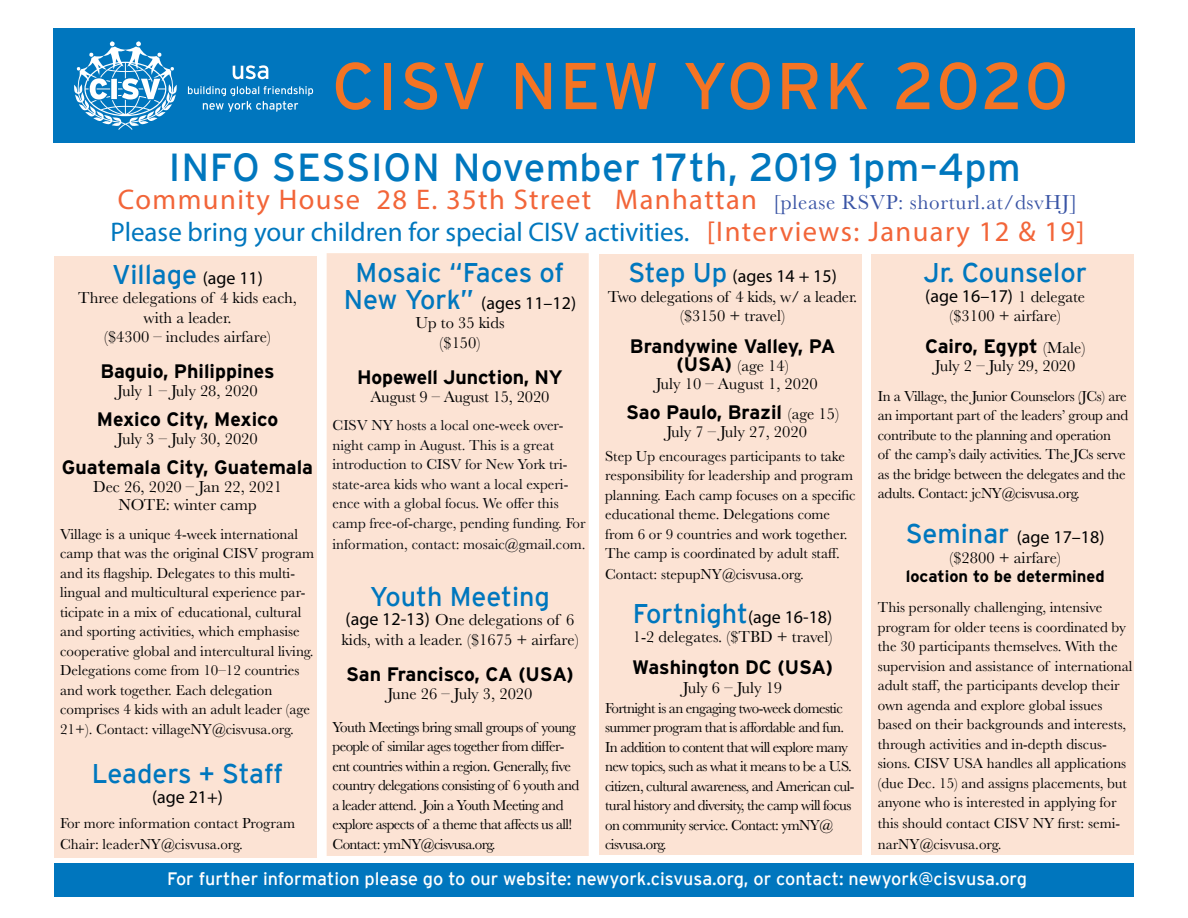
<style>
.page{position:relative;width:1188px;height:918px;background:#fff}
.page>*{position:absolute;margin:0;border:0;box-sizing:border-box;transform-origin:0 0}
.t1{font:66px "Interstate";letter-spacing:.03em;color:#f47424}
.t2{font:39px "Interstate";letter-spacing:.01em;color:#0077be}
.t3{font:28.5px "Myriad Pro";letter-spacing:.05em;color:#f26539}
.t4{font:27px "Myriad Pro";color:#0077be}
.t5{font:27px "Interstate";color:#0077be}
.t6{font:700 19.5px "Interstate";color:#000}
.t7{font:18px "Myriad Pro";color:#000}
.t8{font:18px "Interstate";color:#fff}
.t9{font:16.5px/19.5px "Baskerville";color:#000;text-align:center}
.t10{font:700 16.5px "Interstate";color:#000}
.t11{font:15px/19.5px "Baskerville";color:#000}
.t12{font:15px/19.5px "Baskerville";letter-spacing:-.04em;color:#000}
.t13{font:15px/19.5px "Baskerville";color:#06080c}
.t14{font:15px/19.5px "Baskerville";letter-spacing:-.02em;color:#000}
.s1{font-family:"Baskerville";font-size:21px;color:#3954a5}
.s2{font-size:28.5px;color:#f26539}
.s3{font-family:"Myriad Pro";font-size:18px;color:#000}
.s4{font-family:"Interstate";font-size:27px;color:#0077be}
.s5{font-family:"Myriad Pro";font-size:18px}
.s6{font-family:"Interstate";font-weight:700;font-size:19.5px}
.s7{font-family:"Baskerville";font-weight:400;font-size:16.5px}
.s8{font-family:"Baskerville";font-size:16.5px}
</style>
<div class="page">
<div style="left:54px;top:864px;width:1080px;height:33px;background:#0076be"></div>
<div style="left:872px;top:254px;width:262px;height:601px;background:#fce3d4"></div>
<div style="left:599px;top:254px;width:262px;height:601px;background:#fce3d4"></div>
<div style="left:53px;top:28px;width:1082px;height:115px;background:#0076be"></div>
<svg style="left:233px;top:65px;width:35px;height:14px"></svg>
<svg style="left:188px;top:86px;width:125px;height:26px"></svg>
<svg style="left:74px;top:41px;width:103px;height:89px"></svg>
<div style="left:55px;top:256px;width:262px;height:602px;background:#fce3d4"></div>
<div style="left:327px;top:253px;width:262px;height:603px;background:#fce3d4"></div>
<h1 class="t1" style="left:332px;top:49px;width:738px">CISV NEW YORK 2020</h1>
<h2 class="t2" style="left:169px;top:145px;width:853px">INFO SESSION November 17th, 2019 1pm–4pm</h2>
<h3 class="t3" style="left:118px;top:182px;width:961px">Community House 28 E. 35th Street Manhattan <span class="s1">[please RSVP: shorturl.at/dsvHJ]</span></h3>
<h3 class="t4" style="left:111px;top:215px;width:976px">Please bring your children for special CISV activities. <span class="s2">[Interviews: January 12 &amp; 19]</span></h3>
<h3 class="t5" style="left:112px;top:259px;width:152px">Village <span class="s3">(age 11)</span></h3>
<p class="t9" style="left:78px;top:289px;width:221px">Three delegations of 4 kids each, with a leader.<br>($4300 – includes airfare)</p>
<h3 class="t6" style="left:100px;top:361px;width:176px">Baguio, Philippines</h3>
<p class="t9" style="left:117px;top:382px;width:142px">July 1 – July 28, 2020</p>
<h3 class="t6" style="left:97px;top:409px;width:183px">Mexico City, Mexico</h3>
<p class="t9" style="left:117px;top:430px;width:142px">July 3 – July 30, 2020</p>
<h3 class="t6" style="left:62px;top:457px;width:253px">Guatemala City, Guatemala</h3>
<p class="t9" style="left:93px;top:478px;width:190px;line-height:18px">Dec 26, 2020 – Jan 22, 2021<br>NOTE: winter camp</p>
<p class="t11" style="left:60px;top:525px;width:256px">Village is a unique 4-week international camp that was the original CISV program and its flagship. Delegates to this multi&shy;lingual and multicultural experience par&shy;ticipate in a mix of educational, cultural and sporting activities, which emphasise cooperative global and intercultural living.<br>Delegations come from 10–12 countries and work together. Each delegation comprises 4 kids with an adult leader (age 21+). Contact: villageNY@cisvusa.org.</p>
<h3 class="t5" style="left:92px;top:759px;width:193px">Leaders + Staff</h3>
<p class="t7" style="left:152px;top:786px;width:72px">(age 21+)</p>
<p class="t11" style="left:60px;top:813px;width:236px;line-height:21px">For more information contact Program<br>Chair: leaderNY@cisvusa.org.</p>
<h3 class="t5" style="left:356px;top:257px;width:210px">Mosaic “Faces of</h3>
<p class="t7" style="left:344px;top:292px;width:234px"><span class="s4">New York”</span> (ages 11–12)</p>
<p class="t9" style="left:415px;top:314px;width:91px">Up to 35 kids ($150)</p>
<h3 class="t6" style="left:357px;top:366px;width:207px">Hopewell Junction, NY</h3>
<p class="t9" style="left:371px;top:387px;width:180px">August 9 – August 15, 2020</p>
<p class="t13" style="left:333px;top:416px;width:255px">CISV NY hosts a local one-week over&shy;night camp in August. This is a great introduction to CISV for New York tri&shy;state-area kids who want a local experi&shy;ence with a global focus. We offer this camp free-of-charge, pending funding. For</p>
<p class="t13" style="left:333px;top:535px;width:255px">information, contact: mosaic@gmail.com.</p>
<h3 class="t5" style="left:370px;top:581px;width:182px">Youth Meeting</h3>
<p class="t9" style="left:341px;top:611px;width:239px;text-align:left"><span class="s5">(age 12-13)</span> One delegations of 6 kids, with a leader. ($1675 + airfare)</p>
<h3 class="t6" style="left:346px;top:663px;width:229px">San Francisco, CA (USA)</h3>
<p class="t9" style="left:388px;top:684px;width:146px">June 26 – July 3, 2020</p>
<p class="t12" style="left:333px;top:718px;width:248px">Youth Meetings bring small groups of young people of similar ages together from differ&shy;ent countries within a region. Generally, five country delegations consisting of 6 youth and a leader attend. Join a Youth Meeting and explore aspects of a theme that affects us all!<br>Contact: ymNY@cisvusa.org.</p>
<p class="t7" style="left:628px;top:265px;width:210px"><span class="s4">Step Up</span> (ages 14 + 15)</p>
<p class="t9" style="left:608px;top:287px;width:251px">Two delegations of 4 kids, w/ a leader. ($3150 + travel)</p>
<h3 class="t6" style="left:630px;top:335px;width:207px">Brandywine Valley, PA</h3>
<p class="t9" style="left:656px;top:357px;width:163px;line-height:18px"><span class="s6">(USA)</span> (age 14)<br>July 10 – August 1, 2020</p>
<h3 class="t6" style="left:626px;top:401px;width:214px">Sao Paulo, Brazil <span class="s7">(age 15)</span></h3>
<p class="t9" style="left:666px;top:422px;width:142px">July 7 – July 27, 2020</p>
<p class="t11" style="left:605px;top:447px;width:252px">Step Up encourages participants to take responsibility for leadership and program planning. Each camp focuses on a specific educational theme. Delegations come from 6 or 9 countries and work together.<br>The camp is coordinated by adult staff.</p>
<p class="t11" style="left:605px;top:565px;width:200px">Contact: stepupNY@cisvusa.org.</p>
<p class="t7" style="left:633px;top:606px;width:201px"><span class="s4">Fortnight</span>(age 16-18)</p>
<p class="t9" style="left:633px;top:628px;width:201px">1-2 delegates. ($TBD + travel)</p>
<h3 class="t6" style="left:632px;top:656px;width:202px">Washington DC (USA)</h3>
<p class="t9" style="left:683px;top:679px;width:101px">July 6 – July 19</p>
<p class="t12" style="left:605px;top:699px;width:251px">Fortnight is an engaging two-week domestic summer program that is affordable and fun.<br>In addition to content that will explore many new topics, such as what it means to be a U.S. citizen, cultural awareness, and American cul&shy;tural history and diversity, the camp will focus on community service. Contact: ymNY@ cisvusa.org.</p>
<h3 class="t5" style="left:923px;top:258px;width:165px">Jr. Counselor</h3>
<p class="t7" style="left:925px;top:285px;width:161px">(age 16–17) <span class="s8">1 delegate</span></p>
<p class="t9" style="left:950px;top:307px;width:113px">($3100 + airfare)</p>
<h3 class="t6" style="left:925px;top:335px;width:162px">Cairo, Egypt <span class="s7">(Male)</span></h3>
<p class="t9" style="left:935px;top:356px;width:142px">July 2 – July 29, 2020</p>
<p class="t14" style="left:878px;top:387px;width:252px">In a Village, the Junior Counselors (JCs) are an important part of the leaders’ group and contribute to the planning and operation<br>of the camp’s daily activities. The JCs serve as the bridge between the delegates and the adults. Contact: jcNY@cisvusa.org.</p>
<p class="t7" style="left:906px;top:526px;width:200px"><span class="s4">Seminar</span> (age 17–18)</p>
<p class="t9" style="left:950px;top:548px;width:113px">($2800 + airfare)</p>
<p class="t10" style="left:906px;top:567px;width:200px">location to be determined</p>
<p class="t11" style="left:878px;top:598px;width:256px">This personally challenging, intensive program for older teens is coordinated by the 30 participants themselves. With the supervision and assistance of international adult staff, the participants develop their own agenda and explore global issues based on their backgrounds and interests, through activities and in-depth discus&shy;sions. CISV USA handles all applications (due Dec. 15) and assigns placements, but anyone who is interested in applying for</p>
<p class="t11" style="left:878px;top:813px;width:244px;line-height:21px">this should contact CISV NY first: semi&shy;narNY@cisvusa.org.</p>
<p class="t8" style="left:167px;top:869px;width:861px">For further information please go to our website: newyork.cisvusa.org, or contact: newyork@cisvusa.org</p>
</div>
